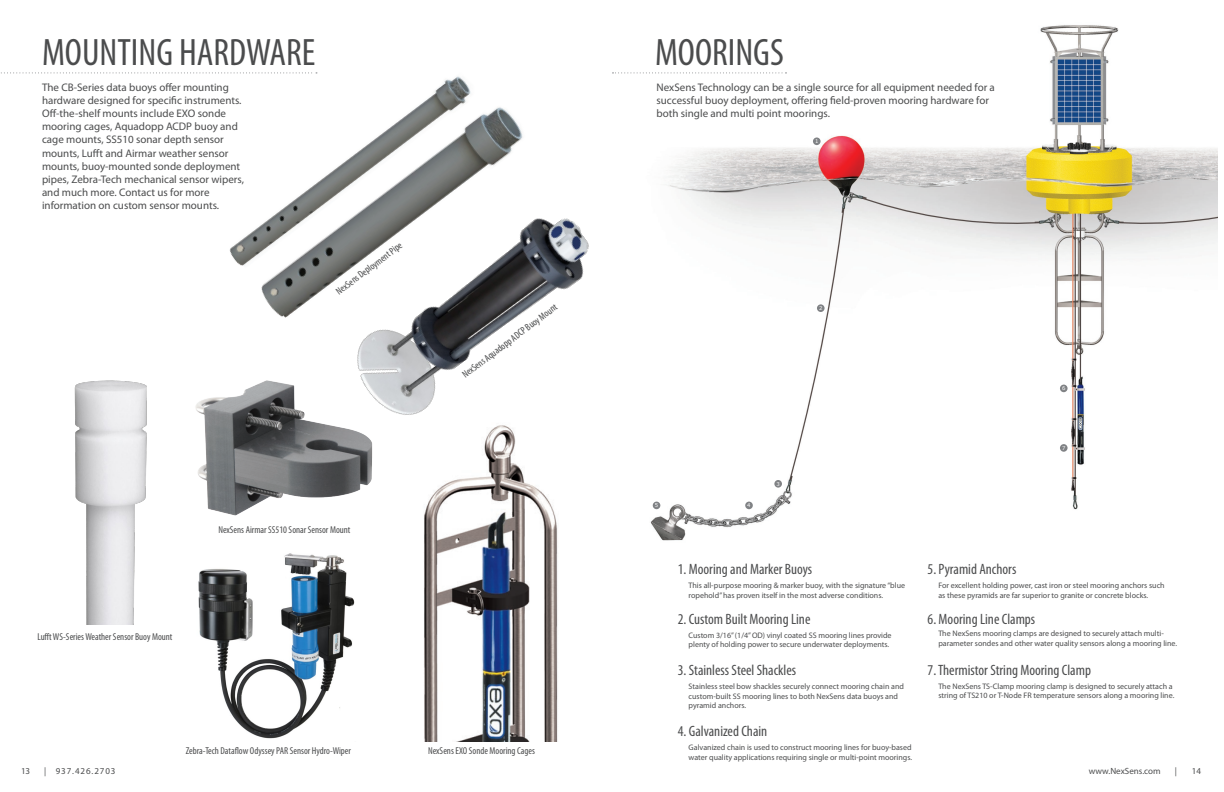
<style>
.page{position:relative;width:1224px;height:792px;background:#fff}
.page>*{position:absolute;margin:0;border:0;box-sizing:border-box;transform-origin:0 0}
.t1{font:condensed 38.3px "Myriad Pro";color:#4b4c4d}
.t2{font:condensed 15px "Myriad Pro";color:#4b4c4d}
.t3{font:11px/13.2px "Myriad Pro";color:#4b4c4d}
.t4{font:condensed 10px "Myriad Pro";color:#4b4c4d}
.t5{font:9px "Myriad Pro";letter-spacing:.005em;color:#4b4c4d}
.t6{font:9px "Myriad Pro";letter-spacing:.1em;color:#4b4c4d}
.t7{font:8px/9.6px "Myriad Pro";color:#4b4c4d}
.t8{font:5.3px "Verdana";color:#fff}
</style>
<div class="page">
<img style="left:643px;top:25px;width:575px;height:516px">
<svg style="left:1px;top:72px;width:178px;height:1px"></svg>
<svg style="left:612px;top:72px;width:175px;height:1px"></svg>
<img style="left:424px;top:483px;width:134px;height:258px">
<img style="left:357px;top:144px;width:292px;height:339px">
<img style="left:198px;top:553px;width:157px;height:186px">
<img style="left:195px;top:366px;width:187px;height:150px">
<img style="left:74px;top:380px;width:73px;height:245px">
<img style="left:357px;top:127px;width:215px;height:234px">
<img style="left:181px;top:72px;width:338px;height:247px">
<div style="left:813px;top:137px;width:8px;height:8px;background:#808285;border-radius:50%"></div>
<div style="left:817px;top:304px;width:8px;height:8px;background:#808285;border-radius:50%"></div>
<div style="left:774px;top:480px;width:8px;height:8px;background:#808285;border-radius:50%"></div>
<div style="left:745px;top:502px;width:8px;height:7px;background:#808285;border-radius:50%"></div>
<div style="left:653px;top:502px;width:7px;height:7px;background:#808285;border-radius:50%"></div>
<div style="left:1060px;top:385px;width:8px;height:7px;background:#808285;border-radius:50%"></div>
<div style="left:1060px;top:444px;width:8px;height:8px;background:#808285;border-radius:50%"></div>
<p class="t1" style="left:42px;top:29px;width:275px">MOUNTING HARDWARE</p>
<p class="t1" style="left:655px;top:29px;width:130px">MOORINGS</p>
<p class="t3" style="left:42px;top:80px;width:204px">The CB-Series data buoys offer mounting hardware designed for specific instruments.<br>Off-the-shelf mounts include EXO sonde mooring cages, Aquadopp ACDP buoy and cage mounts, SS510 sonar depth sensor mounts, Lufft and Airmar weather sensor mounts, buoy-mounted sonde deployment pipes, Zebra-Tech mechanical sensor wipers, and much more. Contact us for more information on custom sensor mounts.</p>
<p class="t3" style="left:657px;top:80px;width:340px">NexSens Technology can be a single source for all equipment needed for a successful buoy deployment, offering field-proven mooring hardware for both single and multi point moorings.</p>
<p class="t8" style="left:815px;top:138px;width:5px">1</p>
<p class="t4" style="left:334px;top:287px;width:81px;rotate:-37deg">NexSens Deployment Pipe</p>
<p class="t4" style="left:460px;top:371px;width:118px;rotate:-37deg">NexSens Aquadopp ADCP Buoy Mount</p>
<p class="t4" style="left:37px;top:631px;width:137px">Lufft WS-Series Weather Sensor Buoy Mount</p>
<p class="t4" style="left:218px;top:524px;width:133px">NexSens Airmar SS510 Sonar Sensor Mount</p>
<p class="t4" style="left:186px;top:744px;width:167px">Zebra-Tech Dataflow Odyssey PAR Sensor Hydro-Wiper</p>
<p class="t4" style="left:428px;top:744px;width:108px">NexSens EXO Sonde Mooring Cages</p>
<p class="t8" style="left:819px;top:305px;width:5px">2</p>
<p class="t8" style="left:655px;top:502px;width:5px">5</p>
<p class="t8" style="left:747px;top:502px;width:5px">4</p>
<p class="t8" style="left:777px;top:480px;width:5px">3</p>
<p class="t8" style="left:1062px;top:385px;width:5px">6</p>
<p class="t8" style="left:1062px;top:445px;width:5px">7</p>
<p class="t2" style="left:678px;top:560px;width:136px">1. Mooring and Marker Buoys</p>
<p class="t7" style="left:689px;top:581px;width:218px">This all-purpose mooring &amp; marker buoy, with the signature “blue ropehold” has proven itself in the most adverse conditions.</p>
<p class="t2" style="left:928px;top:560px;width:90px">5. Pyramid Anchors</p>
<p class="t7" style="left:938px;top:581px;width:228px">For excellent holding power, cast iron or steel mooring anchors such as these pyramids are far superior to granite or concrete blocks.</p>
<p class="t2" style="left:678px;top:610px;width:134px">2. Custom Built Mooring Line</p>
<p class="t7" style="left:689px;top:630px;width:205px">Custom 3/16” (1/4” OD) vinyl coated SS mooring lines provide plenty of holding power to secure underwater deployments.</p>
<p class="t2" style="left:928px;top:610px;width:109px">6. Mooring Line Clamps</p>
<p class="t7" style="left:938px;top:628px;width:240px">The NexSens mooring clamps are designed to securely attach multi&shy;parameter sondes and other water quality sensors along a mooring line.</p>
<p class="t2" style="left:678px;top:661px;width:120px">3. Stainless Steel Shackles</p>
<p class="t7" style="left:689px;top:682px;width:217px">Stainless steel bow shackles securely connect mooring chain and custom-built SS mooring lines to both NexSens data buoys and pyramid anchors.</p>
<p class="t2" style="left:928px;top:661px;width:165px">7. Thermistor String Mooring Clamp</p>
<p class="t7" style="left:938px;top:681px;width:237px">The NexSens TS-Clamp mooring clamp is designed to securely attach a string of TS210 or T-Node FR temperature sensors along a mooring line.</p>
<p class="t2" style="left:678px;top:722px;width:91px">4. Galvanized Chain</p>
<p class="t7" style="left:689px;top:742px;width:225px">Galvanized chain is used to construct mooring lines for buoy-based water quality applications requiring single or multi-point moorings.</p>
<p class="t5" style="left:21px;top:765px;width:11px">13</p>
<p class="t6" style="left:44px;top:765px;width:73px">| 937.426.2703</p>
<p class="t5" style="left:1089px;top:765px;width:73px">www.NexSens.com</p>
<p class="t5" style="left:1175px;top:765px;width:4px">|</p>
<p class="t5" style="left:1192px;top:765px;width:11px">14</p>
</div>
